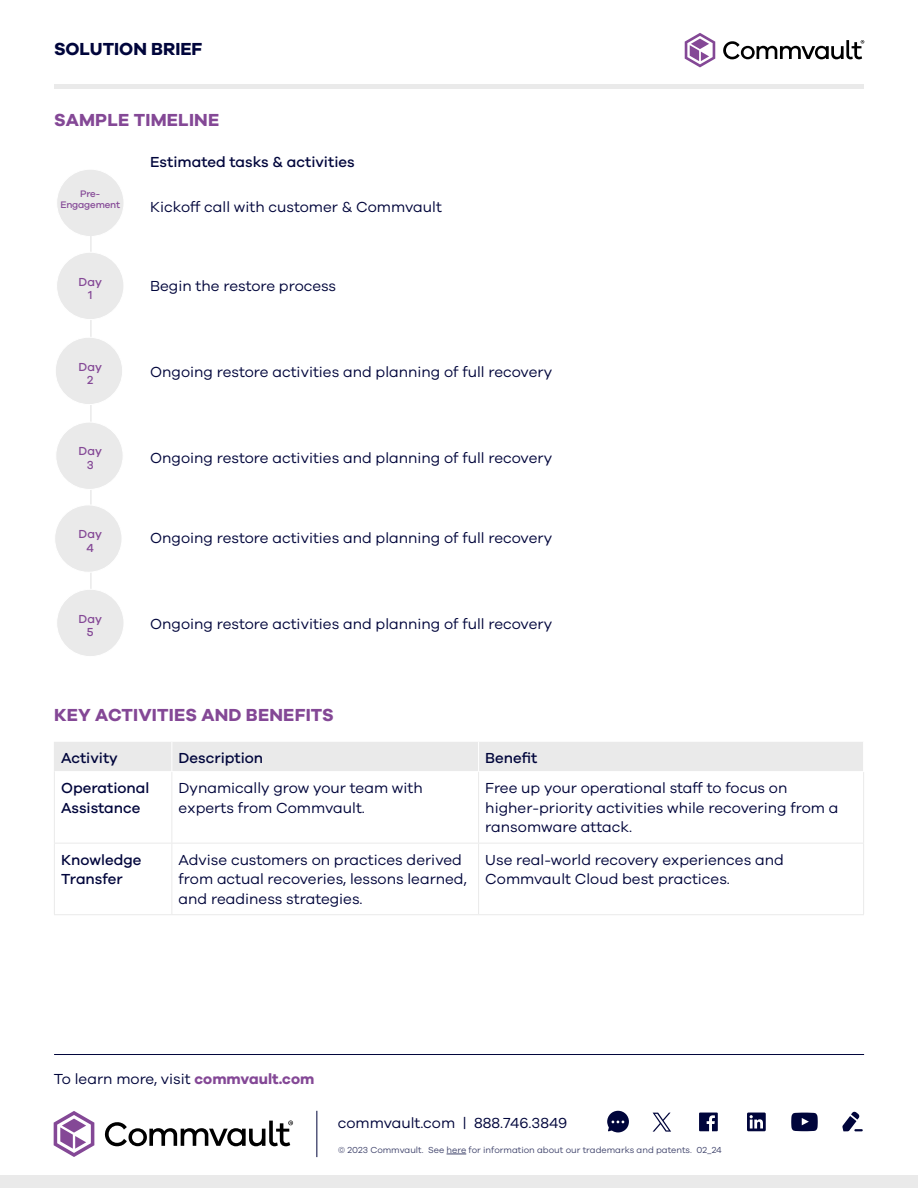
<style>
.page{position:relative;width:918px;height:1188px;background:#fff}
.page>*{position:absolute;margin:0;border:0;box-sizing:border-box;transform-origin:0 0}
.t1{font:700 18px "Galano Grotesque";letter-spacing:.01em;color:#844896}
.t2{font:700 18px "Galano Grotesque";color:#00053b}
.t3{font:15px/19.5px "Galano Grotesque";color:#00053b}
.t4{font:500 15px/19.5px "Galano Grotesque";color:#00053b}
.t5{font:500 12px/13.5px "Galano Grotesque";color:#844896;text-align:center}
.t6{font:500 9.75px/11.1px "Galano Grotesque";letter-spacing:-.02em;color:#844896;text-align:center}
.t7{font:9px "Galano Grotesque";color:#40446c}
.s1{font-weight:700;color:#844896}
</style>
<div class="page">
<div style="left:54px;top:84px;width:810px;height:5px;background:#eaeaea"></div>
<hr style="left:316px;top:1111px;width:1px;height:46px;background:#00053b">
<svg style="left:447px;top:1154px;width:19px;height:1px"></svg>
<svg style="left:699px;top:1113px;width:19px;height:18px"></svg>
<svg style="left:791px;top:1113px;width:27px;height:18px"></svg>
<svg style="left:747px;top:1113px;width:19px;height:18px"></svg>
<svg style="left:842px;top:1111px;width:21px;height:20px"></svg>
<svg style="left:607px;top:1111px;width:22px;height:21px"></svg>
<svg style="left:653px;top:1113px;width:18px;height:19px"></svg>
<svg style="left:54px;top:1111px;width:40px;height:46px"></svg>
<svg style="left:104px;top:1121px;width:189px;height:25px"></svg>
<div style="left:0;top:1176px;width:918px;height:12px;background:#eaeaea"></div>
<hr style="left:54px;top:1054px;width:810px;height:1px;background:#00053b">
<svg style="left:685px;top:33px;width:30px;height:34px"></svg>
<svg style="left:723px;top:40px;width:141px;height:19px"></svg>
<hr style="left:54px;top:772px;width:1px;height:71px;background:#eaeaea">
<hr style="left:171px;top:772px;width:1px;height:71px;background:#eaeaea">
<hr style="left:478px;top:772px;width:1px;height:71px;background:#eaeaea">
<hr style="left:863px;top:772px;width:1px;height:71px;background:#eaeaea">
<hr style="left:54px;top:843px;width:118px;height:1px;background:#eaeaea">
<hr style="left:54px;top:844px;width:1px;height:70px;background:#eaeaea">
<hr style="left:172px;top:843px;width:307px;height:1px;background:#eaeaea">
<hr style="left:171px;top:844px;width:1px;height:70px;background:#eaeaea">
<hr style="left:479px;top:843px;width:385px;height:1px;background:#eaeaea">
<hr style="left:478px;top:844px;width:1px;height:70px;background:#eaeaea">
<hr style="left:863px;top:844px;width:1px;height:70px;background:#eaeaea">
<hr style="left:54px;top:914px;width:118px;height:1px;background:#eaeaea">
<hr style="left:172px;top:914px;width:307px;height:1px;background:#eaeaea">
<hr style="left:479px;top:914px;width:385px;height:1px;background:#eaeaea">
<div style="left:54px;top:742px;width:809px;height:30px;background:#eaeaea"></div>
<hr style="left:55px;top:771px;width:117px;height:1px;background:#fff">
<hr style="left:172px;top:771px;width:307px;height:1px;background:#fff">
<hr style="left:479px;top:771px;width:385px;height:1px;background:#fff">
<div style="left:57px;top:169px;width:67px;height:68px;background:#eaeaea;border-radius:50%"></div>
<div style="left:56px;top:169px;width:68px;height:68px;border:1px solid #fff;border-radius:50%"></div>
<hr style="left:90px;top:205px;width:2px;height:447px;background:#eaeaea">
<div style="left:57px;top:252px;width:67px;height:68px;background:#eaeaea;border-radius:50%"></div>
<div style="left:56px;top:252px;width:68px;height:68px;border:1px solid #fff;border-radius:50%"></div>
<div style="left:55px;top:337px;width:68px;height:68px;background:#eaeaea;border-radius:50%"></div>
<div style="left:55px;top:337px;width:68px;height:68px;border:1px solid #fff;border-radius:50%"></div>
<div style="left:56px;top:422px;width:67px;height:67px;background:#eaeaea;border-radius:50%"></div>
<div style="left:56px;top:422px;width:67px;height:68px;border:1px solid #fff;border-radius:50%"></div>
<div style="left:55px;top:505px;width:67px;height:67px;background:#eaeaea;border-radius:50%"></div>
<div style="left:54px;top:505px;width:68px;height:68px;border:1px solid #fff;border-radius:50%"></div>
<div style="left:57px;top:589px;width:67px;height:68px;background:#eaeaea;border-radius:50%"></div>
<div style="left:56px;top:589px;width:68px;height:68px;border:1px solid #fff;border-radius:50%"></div>
<p class="t2" style="left:54px;top:38px;width:150px">SOLUTION BRIEF</p>
<p class="t1" style="left:54px;top:109px;width:167px">SAMPLE TIMELINE</p>
<p class="t6" style="left:60px;top:188px;width:61px">Pre-<br>Engagement</p>
<p class="t4" style="left:150px;top:152px;width:206px">Estimated tasks &amp; activities</p>
<p class="t3" style="left:150px;top:196px;width:293px">Kickoff call with customer &amp; Commvault</p>
<p class="t5" style="left:79px;top:274px;width:25px">Day<br>1</p>
<p class="t3" style="left:150px;top:275px;width:188px">Begin the restore process</p>
<p class="t5" style="left:79px;top:359px;width:25px">Day<br>2</p>
<p class="t3" style="left:150px;top:362px;width:403px">Ongoing restore activities and planning of full recovery</p>
<p class="t5" style="left:79px;top:444px;width:25px">Day<br>3</p>
<p class="t3" style="left:150px;top:448px;width:403px">Ongoing restore activities and planning of full recovery</p>
<p class="t5" style="left:79px;top:527px;width:25px">Day<br>4</p>
<p class="t3" style="left:150px;top:527px;width:403px">Ongoing restore activities and planning of full recovery</p>
<p class="t5" style="left:79px;top:612px;width:25px">Day<br>5</p>
<p class="t3" style="left:150px;top:614px;width:403px">Ongoing restore activities and planning of full recovery</p>
<p class="t1" style="left:54px;top:704px;width:281px">KEY ACTIVITIES AND BENEFITS</p>
<p class="t4" style="left:61px;top:748px;width:58px">Activity</p>
<p class="t4" style="left:179px;top:748px;width:86px">Description</p>
<p class="t4" style="left:485px;top:748px;width:54px">Benefit</p>
<p class="t4" style="left:61px;top:778px;width:90px">Operational<br>Assistance</p>
<p class="t3" style="left:179px;top:778px;width:246px">Dynamically grow your team with experts from Commvault.</p>
<p class="t3" style="left:485px;top:778px;width:355px">Free up your operational staff to focus on higher-priority activities while recovering from a ransomware attack.</p>
<p class="t4" style="left:61px;top:850px;width:82px">Knowledge<br>Transfer</p>
<p class="t3" style="left:179px;top:850px;width:290px">Advise customers on practices derived from actual recoveries, lessons learned, and readiness strategies.</p>
<p class="t3" style="left:485px;top:850px;width:300px">Use real-world recovery experiences and<br>Commvault Cloud best practices.</p>
<p class="t3" style="left:54px;top:1068px;width:262px">To learn more, visit <span class="s1">commvault.com</span></p>
<p class="t3" style="left:338px;top:1113px;width:231px">commvault.com | 888.746.3849</p>
<p class="t7" style="left:338px;top:1145px;width:385px">© 2023 Commvault. See here for information about our trademarks and patents. 02_24</p>
</div>
